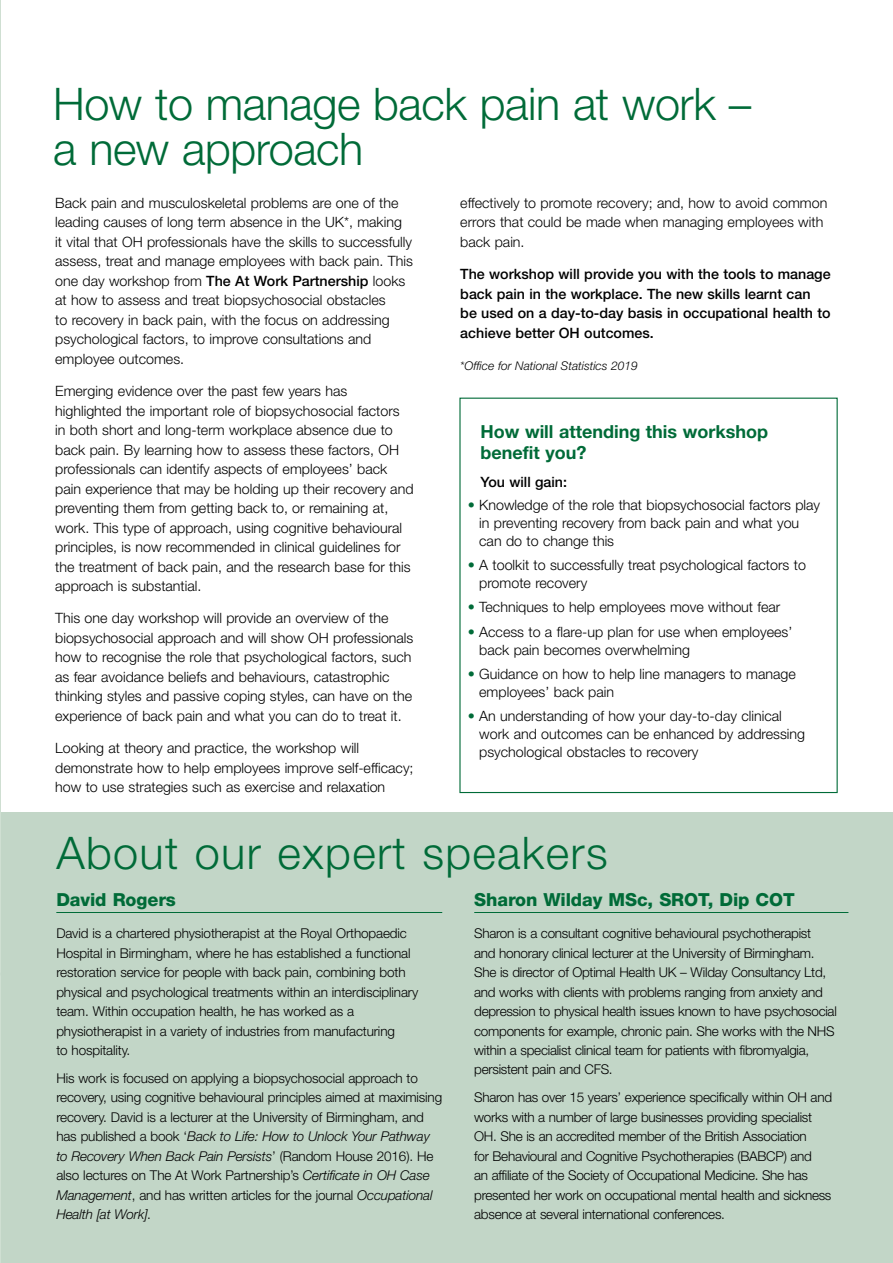
<style>
.page{position:relative;width:893px;height:1263px;background:#fff}
.page>*{position:absolute;margin:0;border:0;box-sizing:border-box;transform-origin:0 0}
.t1{font:300 45px/45px "Helvetica Neue";letter-spacing:-.01em;color:#006b38}
.t2{font:300 45px "Helvetica Neue";letter-spacing:.03em;color:#006b38}
.t3{font:700 18px/21px "Helvetica Neue";color:#006b38}
.t4{font:800 18px "Helvetica Neue";letter-spacing:-.005em;color:#006b38}
.t5{font:300 14.25px/19.5px "Helvetica Neue";color:#000}
.t6{font:500 14.25px/19.5px "Helvetica Neue";color:#000}
.t7{font:300 13.5px/19.5px "Helvetica Neue";letter-spacing:-.02em;color:#000}
.t8{font:italic 300 12px "Helvetica Neue";color:#000}
.s1{font-weight:500}
.s2{color:#006b38}
.s3{font-style:italic}
</style>
<div class="page">
<div style="left:0;top:812px;width:893px;height:451px;background:#c2d6c7"></div>
<hr style="left:56px;top:912px;width:386px;height:1px;background:#006b38">
<hr style="left:474px;top:912px;width:374px;height:1px;background:#006b38">
<h1 class="t1" style="left:53px;top:81px;width:700px">How to manage back pain at work – a new approach</h1>
<p class="t5" style="left:55px;top:193px;width:359px">Back pain and musculoskeletal problems are one of the leading causes of long term absence in the UK*, making<br>it vital that OH professionals have the skills to successfully assess, treat and manage employees with back pain. This one day workshop from <span class="s1">The At Work Partnership</span> looks at how to assess and treat biopsychosocial obstacles<br>to recovery in back pain, with the focus on addressing psychological factors, to improve consultations and employee outcomes.</p>
<p class="t5" style="left:55px;top:381px;width:360px">Emerging evidence over the past few years has highlighted the important role of biopsychosocial factors in both short and long-term workplace absence due to back pain. By learning how to assess these factors, OH professionals can identify aspects of employees’ back pain experience that may be holding up their recovery and preventing them from getting back to, or remaining at, work. This type of approach, using cognitive behavioural principles, is now recommended in clinical guidelines for the treatment of back pain, and the research base for this approach is substantial.</p>
<p class="t5" style="left:55px;top:608px;width:360px">This one day workshop will provide an overview of the biopsychosocial approach and will show OH professionals how to recognise the role that psychological factors, such as fear avoidance beliefs and behaviours, catastrophic thinking styles and passive coping styles, can have on the experience of back pain and what you can do to treat it.</p>
<p class="t5" style="left:55px;top:738px;width:360px">Looking at theory and practice, the workshop will demonstrate how to help employees improve self-efficacy; how to use strategies such as exercise and relaxation</p>
<p class="t5" style="left:460px;top:193px;width:368px">effectively to promote recovery; and, how to avoid common errors that could be made when managing employees with back pain.</p>
<p class="t6" style="left:460px;top:264px;width:372px">The workshop will provide you with the tools to manage back pain in the workplace. The new skills learnt can be used on a day-to-day basis in occupational health to achieve better OH outcomes.</p>
<p class="t8" style="left:460px;top:358px;width:179px">*Office for National Statistics 2019</p>
<p class="t3" style="left:480px;top:421px;width:289px">How will attending this workshop benefit you?</p>
<p class="t6" style="left:480px;top:472px;width:88px">You will gain:</p>
<p class="t5" style="left:479px;top:495px;width:342px;line-height:18px;text-indent:-11px"><span class="s2">•</span> Knowledge of the role that biopsychosocial factors play in preventing recovery from back pain and what you can do to change this</p>
<p class="t5" style="left:479px;top:555px;width:328px;line-height:18px;text-indent:-11px"><span class="s2">•</span> A toolkit to successfully treat psychological factors to promote recovery</p>
<p class="t5" style="left:468px;top:597px;width:314px"><span class="s2">•</span> Techniques to help employees move without fear</p>
<p class="t5" style="left:479px;top:622px;width:315px;line-height:18px;text-indent:-11px"><span class="s2">•</span> Access to a flare-up plan for use when employees’ back pain becomes overwhelming</p>
<p class="t5" style="left:479px;top:665px;width:318px;line-height:18px;text-indent:-11px"><span class="s2">•</span> Guidance on how to help line managers to manage employees’ back pain</p>
<p class="t5" style="left:479px;top:707px;width:327px;line-height:18px;text-indent:-11px"><span class="s2">•</span> An understanding of how your day-to-day clinical work and outcomes can be enhanced by addressing psychological obstacles to recovery</p>
<h1 class="t2" style="left:56px;top:825px;width:553px">About our expert speakers</h1>
<p class="t4" style="left:474px;top:889px;width:322px">Sharon Wilday MSc, SROT, Dip COT</p>
<p class="t7" style="left:474px;top:923px;width:364px">Sharon is a consultant cognitive behavioural psychotherapist<br>and honorary clinical lecturer at the University of Birmingham.<br>She is director of Optimal Health UK – Wilday Consultancy Ltd, and works with clients with problems ranging from anxiety and depression to physical health issues known to have psychosocial components for example, chronic pain. She works with the NHS within a specialist clinical team for patients with fibromyalgia, persistent pain and CFS.</p>
<p class="t7" style="left:474px;top:1088px;width:359px">Sharon has over 15 years’ experience specifically within OH and works with a number of large businesses providing specialist OH. She is an accredited member of the British Association<br>for Behavioural and Cognitive Psychotherapies (BABCP) and<br>an affiliate of the Society of Occupational Medicine. She has presented her work on occupational mental health and sickness absence at several international conferences.</p>
<p class="t4" style="left:56px;top:889px;width:121px">David Rogers</p>
<p class="t7" style="left:56px;top:923px;width:363px">David is a chartered physiotherapist at the Royal Orthopaedic Hospital in Birmingham, where he has established a functional restoration service for people with back pain, combining both physical and psychological treatments within an interdisciplinary team. Within occupation health, he has worked as a physiotherapist in a variety of industries from manufacturing<br>to hospitality.</p>
<p class="t7" style="left:56px;top:1068px;width:387px">His work is focused on applying a biopsychosocial approach to recovery, using cognitive behavioural principles aimed at maximising recovery. David is a lecturer at the University of Birmingham, and has published a book ‘<span class="s3">Back to Life: How to Unlock Your Pathway to Recovery When Back Pain Persists</span>’ (Random House 2016). He also lectures on The At Work Partnership’s <span class="s3">Certificate in OH Case Management</span>, and has written articles for the journal <span class="s3">Occupational Health [at Work]</span>.</p>
</div>
